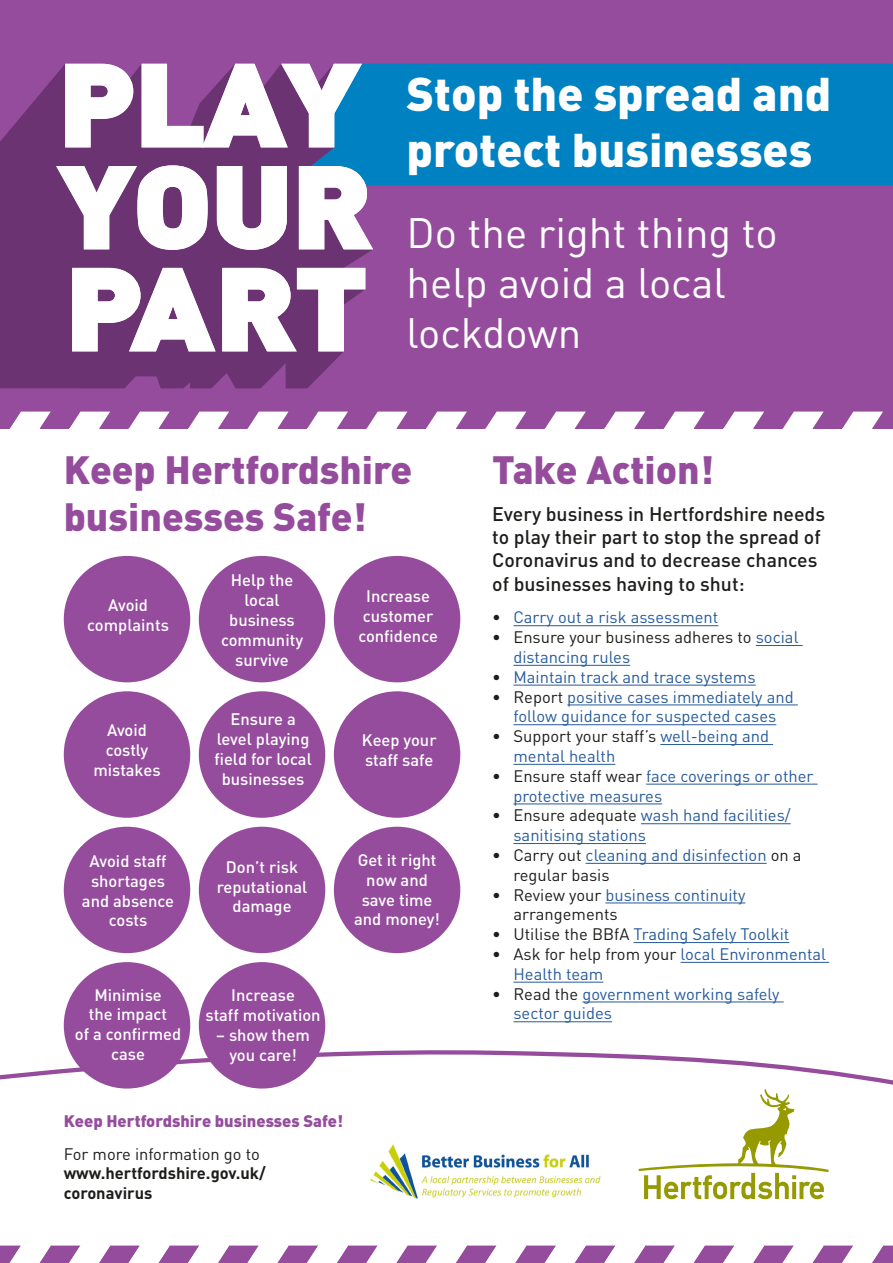
<style>
.page{position:relative;width:893px;height:1263px;background:#fff}
.page>*{position:absolute;margin:0;border:0;box-sizing:border-box;transform-origin:0 0}
.t1{font:900 46.65px/55.9px "DIN";color:#fff}
.t2{font:42px/50.4px "DIN";color:#fff}
.t3{font:900 39px/46.8px "DIN";color:#954c9d}
.t4{font:500 19.5px/23.4px "DIN";color:#1d1d1b}
.t5{font:16.5px/19.8px "DIN";color:#275b9b}
.t6{font:500 16.5px/19.8px "DIN";color:#fff;text-align:center}
.t7{font:16.5px/19.8px "DIN";color:#1d1d1b}
.t8{font:700 16.5px/19.8px "DIN";color:#1d1d1b}
.t9{font:900 16.5px "DIN";color:#954c9d}
.s1{font-weight:400}
.s2{color:#1d1d1b}
.s3{color:#275b9b}
</style>
<div class="page">
<div style="left:64px;top:556px;width:126px;height:126px;background:#954c9d;border-radius:50%"></div>
<div style="left:64px;top:691px;width:126px;height:127px;background:#954c9d;border-radius:50%"></div>
<div style="left:64px;top:827px;width:126px;height:126px;background:#954c9d;border-radius:50%"></div>
<div style="left:199px;top:556px;width:126px;height:126px;background:#954c9d;border-radius:50%"></div>
<div style="left:199px;top:691px;width:126px;height:127px;background:#954c9d;border-radius:50%"></div>
<div style="left:199px;top:827px;width:126px;height:126px;background:#954c9d;border-radius:50%"></div>
<div style="left:334px;top:556px;width:126px;height:126px;background:#954c9d;border-radius:50%"></div>
<div style="left:334px;top:691px;width:126px;height:127px;background:#954c9d;border-radius:50%"></div>
<div style="left:334px;top:827px;width:126px;height:126px;background:#954c9d;border-radius:50%"></div>
<div style="left:0;top:0;width:893px;height:427px;background:#954c9d"></div>
<svg style="left:0;top:1050px;width:893px;height:149px"></svg>
<svg style="left:0;top:1245px;width:893px;height:18px"></svg>
<svg style="left:0;top:412px;width:893px;height:17px"></svg>
<div style="left:373px;top:64px;width:520px;height:122px;background:#0082c2"></div>
<svg style="left:0;top:64px;width:373px;height:324px;background:#6d3a7b"></svg>
<svg style="left:65px;top:64px;width:68px;height:83px;background:#d3c2d5"></svg>
<svg style="left:142px;top:64px;width:220px;height:83px"></svg>
<svg style="left:56px;top:165px;width:152px;height:85px;background:#c1aac4"></svg>
<svg style="left:217px;top:166px;width:70px;height:84px;background:#d7c8d9"></svg>
<svg style="left:299px;top:166px;width:74px;height:83px;background:#ddd7e7"></svg>
<svg style="left:72px;top:268px;width:144px;height:83px;background:#cebcd0"></svg>
<svg style="left:222px;top:268px;width:143px;height:83px;background:#d1bcd3"></svg>
<hr style="left:513px;top:625px;width:205px;height:1px;background:#275b9b">
<hr style="left:756px;top:645px;width:47px;height:1px;background:#275b9b">
<hr style="left:513px;top:665px;width:117px;height:1px;background:#275b9b">
<hr style="left:513px;top:685px;width:243px;height:1px;background:#275b9b">
<hr style="left:567px;top:704px;width:231px;height:1px;background:#275b9b">
<hr style="left:513px;top:724px;width:263px;height:1px;background:#275b9b">
<hr style="left:660px;top:744px;width:113px;height:1px;background:#275b9b">
<hr style="left:513px;top:764px;width:102px;height:1px;background:#275b9b">
<hr style="left:646px;top:784px;width:171px;height:1px;background:#275b9b">
<hr style="left:513px;top:803px;width:149px;height:1px;background:#275b9b">
<hr style="left:641px;top:823px;width:150px;height:1px;background:#275b9b">
<hr style="left:513px;top:843px;width:133px;height:1px;background:#275b9b">
<hr style="left:586px;top:863px;width:181px;height:1px;background:#275b9b">
<hr style="left:605px;top:902px;width:140px;height:1px;background:#275b9b">
<hr style="left:633px;top:942px;width:156px;height:1px;background:#275b9b">
<hr style="left:681px;top:962px;width:148px;height:1px;background:#275b9b">
<hr style="left:513px;top:982px;width:90px;height:1px;background:#275b9b">
<hr style="left:582px;top:1001px;width:202px;height:1px;background:#275b9b">
<hr style="left:513px;top:1021px;width:99px;height:1px;background:#275b9b">
<img style="left:369px;top:1143px;width:233px;height:56px">
<div style="left:64px;top:962px;width:126px;height:126px;background:#954c9d;border-radius:50%"></div>
<div style="left:199px;top:962px;width:126px;height:126px;background:#954c9d;border-radius:50%"></div>
<p class="t1" style="left:406px;top:64px;width:426px">Stop the spread and protect businesses</p>
<p class="t2" style="left:406px;top:206px;width:373px">Do the right thing to help avoid a local lockdown</p>
<p class="t3" style="left:64px;top:445px;width:350px">Keep Hertfordshire businesses Safe!</p>
<p class="t6" style="left:87px;top:594px;width:83px">Avoid complaints</p>
<p class="t6" style="left:93px;top:720px;width:69px">Avoid costly mistakes</p>
<p class="t6" style="left:221px;top:570px;width:83px">Help the local business community survive</p>
<p class="t6" style="left:214px;top:709px;width:99px">Ensure a level playing field for local businesses</p>
<p class="t6" style="left:358px;top:585px;width:81px">Increase customer confidence</p>
<p class="t6" style="left:362px;top:730px;width:76px;text-align:left">Keep your staff safe</p>
<p class="t6" style="left:82px;top:851px;width:94px">Avoid staff shortages and absence costs</p>
<p class="t6" style="left:217px;top:856px;width:92px">Don’t risk reputational damage</p>
<p class="t6" style="left:354px;top:849px;width:87px">Get it right now and save time and money!</p>
<p class="t6" style="left:75px;top:984px;width:108px">Minimise<br>the impact<br>of a confirmed case</p>
<p class="t6" style="left:206px;top:985px;width:117px">Increase<br>staff motivation</p>
<p class="t6" style="left:216px;top:1024px;width:95px">– show them you care!</p>
<p class="t9" style="left:64px;top:1110px;width:281px">Keep Hertfordshire businesses Safe!</p>
<p class="t8" style="left:64px;top:1143px;width:203px"><span class="s1">For more information go to </span>www.hertfordshire.gov.uk/ coronavirus</p>
<p class="t3" style="left:492px;top:445px;width:223px">Take Action!</p>
<p class="t4" style="left:492px;top:501px;width:334px">Every business in Hertfordshire needs to play their part to stop the spread of Coronavirus and to decrease chances of businesses having to shut:</p>
<p class="t5" style="left:492px;top:607px;width:228px"><span class="s2">•</span> Carry out a risk assessment</p>
<p class="t7" style="left:513px;top:627px;width:287px;text-indent:-21px">• Ensure your business adheres to <span class="s3">social distancing rules</span></p>
<p class="t5" style="left:492px;top:667px;width:265px"><span class="s2">•</span> Maintain track and trace systems</p>
<p class="t5" style="left:492px;top:686px;width:303px;text-align:center"><span class="s2">• Report</span> positive cases immediately and follow guidance for suspected cases</p>
<p class="t5" style="left:513px;top:726px;width:257px;text-indent:-21px"><span class="s2">• Support your staff’s</span> well-being and mental health</p>
<p class="t5" style="left:513px;top:766px;width:301px;text-indent:-21px"><span class="s2">• Ensure staff wear</span> face coverings or other protective measures</p>
<p class="t5" style="left:513px;top:805px;width:279px;text-indent:-21px"><span class="s2">• Ensure adequate</span> wash hand facilities/ sanitising stations</p>
<p class="t7" style="left:513px;top:845px;width:290px;text-indent:-21px">• Carry out <span class="s3">cleaning and disinfection</span> on a regular basis</p>
<p class="t7" style="left:513px;top:884px;width:233px;text-indent:-21px">• Review your <span class="s3">business continuity </span>arrangements</p>
<p class="t5" style="left:492px;top:924px;width:299px"><span class="s2">• Utilise the BBfA</span> Trading Safely Toolkit</p>
<p class="t5" style="left:513px;top:944px;width:314px;text-indent:-21px"><span class="s2">• Ask for help from your</span> local Environmental<br>Health team</p>
<p class="t5" style="left:513px;top:983px;width:268px;text-indent:-21px"><span class="s2">• Read the</span> government working safely sector guides</p>
</div>
